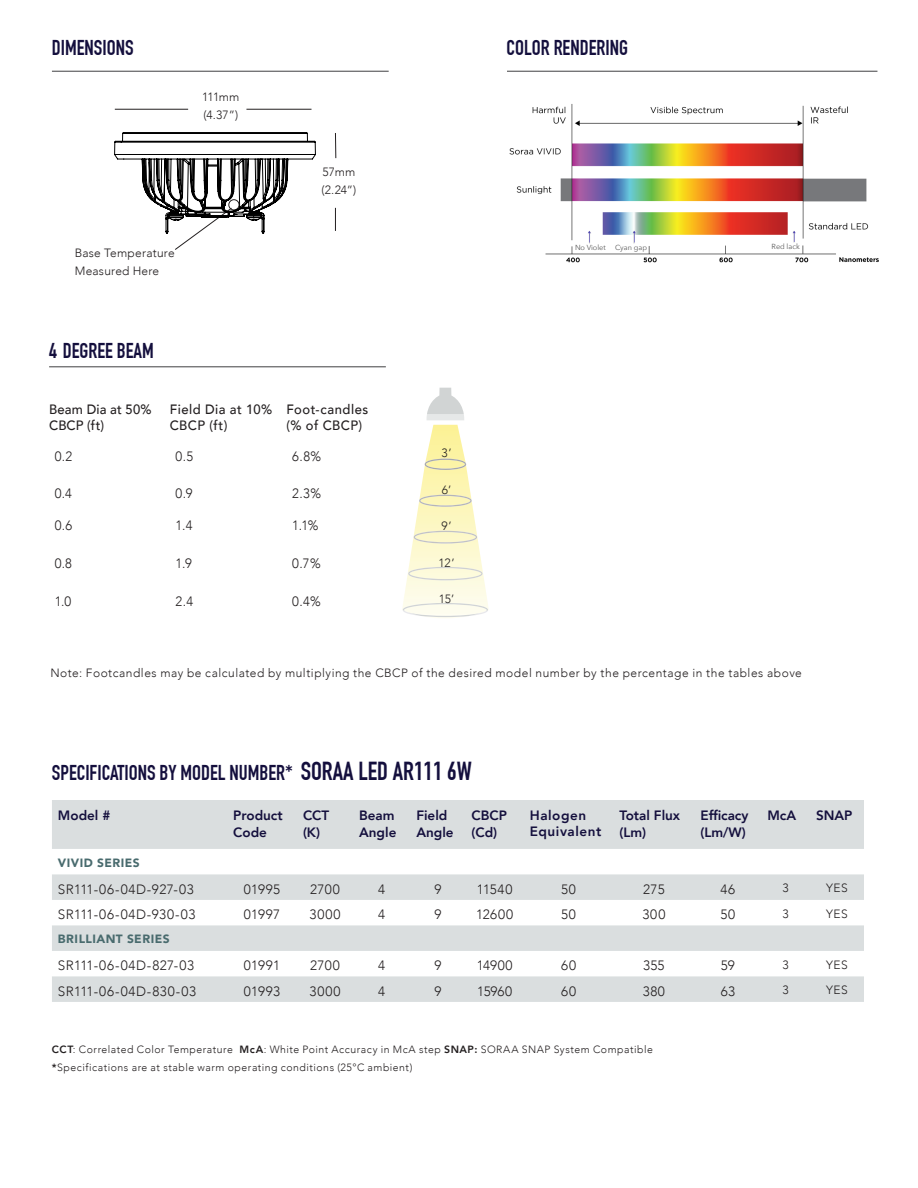
<style>
.page{position:relative;width:918px;height:1188px;background:#fff}
.page>*{position:absolute;margin:0;border:0;box-sizing:border-box;transform-origin:0 0}
.t1{font:700 21px "DIN Condensed";color:#140f3d}
.t2{font:300 13.5px "Avenir";letter-spacing:.03em;color:#231f20}
.t3{font:800 13.5px/18px "Avenir";color:#140f3d}
.t4{font:500 13.5px/16.2px "Avenir";letter-spacing:.035em;color:#231f20}
.t5{font:500 13.5px/16.2px "Avenir";letter-spacing:.015em;color:#231f20}
.t6{font:800 13.5px/16.2px "Avenir";letter-spacing:.04em;color:#140f3d}
.t7{font:300 12px/18px "Avenir";letter-spacing:.04em;color:#231f20}
.t8{font:300 12px/18px "Avenir";letter-spacing:.02em;color:#231f20}
.t9{font:900 12px "Avenir";letter-spacing:.04em;color:#496b6e}
.t10{font:300 10.5px/18px "Avenir";letter-spacing:.05em;color:#231f20}
.t11{font:7.35px "Avenir Next";color:#595959}
.s1{font-size:25.5px}
.s2{font-weight:800}
</style>
<div class="page">
<hr style="left:52px;top:71px;width:337px;height:1px;background:#404042">
<hr style="left:507px;top:71px;width:370px;height:1px;background:#404042">
<svg style="left:402px;top:388px;width:87px;height:229px"></svg>
<hr style="left:49px;top:366px;width:337px;height:1px;background:#404042">
<img style="left:509px;top:104px;width:369px;height:159px">
<img style="left:586px;top:228px;width:7px;height:16px">
<svg style="left:588px;top:231px;width:3px;height:11px"></svg>
<img style="left:631px;top:228px;width:7px;height:16px">
<svg style="left:633px;top:231px;width:2px;height:11px"></svg>
<img style="left:791px;top:228px;width:7px;height:16px">
<svg style="left:793px;top:231px;width:2px;height:11px"></svg>
<svg style="left:52px;top:800px;width:812px;height:202px;fill:#dadedf"></svg>
<svg style="left:335px;top:133px;width:1px;height:25px"></svg>
<svg style="left:335px;top:208px;width:1px;height:23px"></svg>
<svg style="left:114px;top:70px;width:202px;height:298px"></svg>
<h1 class="t1" style="left:52px;top:36px;width:83px">DIMENSIONS</h1>
<h1 class="t1" style="left:507px;top:36px;width:123px">COLOR RENDERING</h1>
<p class="t7" style="left:202px;top:88px;width:39px">111mm (4.37”)</p>
<p class="t8" style="left:75px;top:244px;width:101px">Base Temperature<br>Measured Here</p>
<h1 class="t1" style="left:49px;top:338px;width:106px">4 DEGREE BEAM</h1>
<p class="t7" style="left:322px;top:163px;width:36px">57mm (2.24”)</p>
<p class="t5" style="left:49px;top:400px;width:104px">Beam Dia at 50%<br>CBCP (ft)</p>
<p class="t4" style="left:170px;top:400px;width:104px">Field Dia at 10%<br>CBCP (ft)</p>
<p class="t4" style="left:286px;top:400px;width:83px">Foot-candles (% of CBCP)</p>
<p class="t2" style="left:55px;top:448px;width:19px">0.2</p>
<p class="t2" style="left:176px;top:448px;width:19px">0.5</p>
<p class="t2" style="left:292px;top:448px;width:31px">6.8%</p>
<p class="t2" style="left:55px;top:486px;width:19px">0.4</p>
<p class="t2" style="left:176px;top:486px;width:19px">0.9</p>
<p class="t2" style="left:292px;top:486px;width:30px">2.3%</p>
<p class="t2" style="left:55px;top:518px;width:19px">0.6</p>
<p class="t2" style="left:176px;top:518px;width:19px">1.4</p>
<p class="t2" style="left:292px;top:518px;width:28px">1.1%</p>
<p class="t2" style="left:55px;top:555px;width:19px">0.8</p>
<p class="t2" style="left:176px;top:555px;width:18px">1.9</p>
<p class="t2" style="left:292px;top:555px;width:30px">0.7%</p>
<p class="t2" style="left:55px;top:593px;width:18px">1.0</p>
<p class="t2" style="left:176px;top:593px;width:19px">2.4</p>
<p class="t2" style="left:292px;top:593px;width:30px">0.4%</p>
<p class="t7" style="left:442px;top:444px;width:11px">3’</p>
<p class="t7" style="left:442px;top:481px;width:11px">6’</p>
<p class="t7" style="left:442px;top:517px;width:12px">9’</p>
<p class="t7" style="left:439px;top:553px;width:18px">12’</p>
<p class="t7" style="left:439px;top:590px;width:17px">15’</p>
<p class="t11" style="left:575px;top:241px;width:32px">No Violet</p>
<p class="t11" style="left:615px;top:241px;width:33px">Cyan gap</p>
<p class="t11" style="left:772px;top:241px;width:30px">Red lack</p>
<p class="t7" style="left:50px;top:664px;width:753px">Note: Footcandles may be calculated by multiplying the CBCP of the desired model number by the percentage in the tables above</p>
<h1 class="t1" style="left:52px;top:760px;width:421px">SPECIFICATIONS BY MODEL NUMBER* <span class="s1">SORAA LED AR111 6W</span></h1>
<p class="t3" style="left:58px;top:806px;width:54px">Model #</p>
<p class="t3" style="left:233px;top:806px;width:51px">Product<br>Code</p>
<p class="t3" style="left:303px;top:806px;width:28px">CCT (K)</p>
<p class="t3" style="left:359px;top:806px;width:39px">Beam<br>Angle</p>
<p class="t3" style="left:416px;top:806px;width:39px">Field<br>Angle</p>
<p class="t3" style="left:471px;top:806px;width:37px">CBCP (Cd)</p>
<p class="t6" style="left:530px;top:807px;width:73px">Halogen<br>Equivalent</p>
<p class="t3" style="left:619px;top:806px;width:62px">Total Flux (Lm)</p>
<p class="t3" style="left:700px;top:806px;width:50px">Efficacy (Lm/W)</p>
<p class="t3" style="left:767px;top:806px;width:30px">McA</p>
<p class="t3" style="left:816px;top:806px;width:38px">SNAP</p>
<p class="t9" style="left:58px;top:852px;width:83px">VIVID SERIES</p>
<p class="t2" style="left:58px;top:881px;width:137px">SR111-06-04D-927-03</p>
<p class="t2" style="left:244px;top:881px;width:38px">01995</p>
<p class="t2" style="left:310px;top:881px;width:31px">2700</p>
<p class="t2" style="left:378px;top:881px;width:9px">4</p>
<p class="t2" style="left:434px;top:881px;width:9px">9</p>
<p class="t2" style="left:477px;top:881px;width:37px">11540</p>
<p class="t2" style="left:561px;top:881px;width:16px">50</p>
<p class="t2" style="left:643px;top:881px;width:23px">275</p>
<p class="t2" style="left:720px;top:881px;width:16px">46</p>
<p class="t7" style="left:783px;top:879px;width:8px">3</p>
<p class="t7" style="left:826px;top:879px;width:23px">YES</p>
<p class="t2" style="left:58px;top:907px;width:139px">SR111-06-04D-930-03</p>
<p class="t2" style="left:244px;top:907px;width:38px">01997</p>
<p class="t2" style="left:310px;top:907px;width:33px">3000</p>
<p class="t2" style="left:378px;top:907px;width:9px">4</p>
<p class="t2" style="left:434px;top:907px;width:9px">9</p>
<p class="t2" style="left:476px;top:907px;width:39px">12600</p>
<p class="t2" style="left:561px;top:907px;width:16px">50</p>
<p class="t2" style="left:642px;top:907px;width:24px">300</p>
<p class="t2" style="left:721px;top:907px;width:16px">50</p>
<p class="t7" style="left:783px;top:905px;width:8px">3</p>
<p class="t7" style="left:826px;top:905px;width:23px">YES</p>
<p class="t9" style="left:58px;top:929px;width:113px">BRILLIANT SERIES</p>
<p class="t2" style="left:58px;top:958px;width:138px">SR111-06-04D-827-03</p>
<p class="t2" style="left:244px;top:958px;width:38px">01991</p>
<p class="t2" style="left:310px;top:958px;width:31px">2700</p>
<p class="t2" style="left:378px;top:958px;width:9px">4</p>
<p class="t2" style="left:434px;top:958px;width:9px">9</p>
<p class="t2" style="left:477px;top:958px;width:37px">14900</p>
<p class="t2" style="left:561px;top:958px;width:16px">60</p>
<p class="t2" style="left:643px;top:958px;width:23px">355</p>
<p class="t2" style="left:721px;top:958px;width:15px">59</p>
<p class="t7" style="left:783px;top:956px;width:8px">3</p>
<p class="t7" style="left:826px;top:956px;width:23px">YES</p>
<p class="t2" style="left:58px;top:983px;width:140px">SR111-06-04D-830-03</p>
<p class="t2" style="left:244px;top:983px;width:38px">01993</p>
<p class="t2" style="left:310px;top:983px;width:33px">3000</p>
<p class="t2" style="left:378px;top:983px;width:9px">4</p>
<p class="t2" style="left:434px;top:983px;width:9px">9</p>
<p class="t2" style="left:477px;top:983px;width:36px">15960</p>
<p class="t2" style="left:561px;top:983px;width:16px">60</p>
<p class="t2" style="left:643px;top:983px;width:23px">380</p>
<p class="t2" style="left:721px;top:983px;width:16px">63</p>
<p class="t7" style="left:783px;top:981px;width:8px">3</p>
<p class="t7" style="left:826px;top:981px;width:23px">YES</p>
<p class="t10" style="left:52px;top:1040px;width:602px"><span class="s2">CCT</span>: Correlated Color Temperature <span class="s2">McA</span>: White Point Accuracy in McA step <span class="s2">SNAP:</span> SORAA SNAP System Compatible <span class="s2">*</span>Specifications are at stable warm operating conditions (25°C ambient)</p>
</div>
